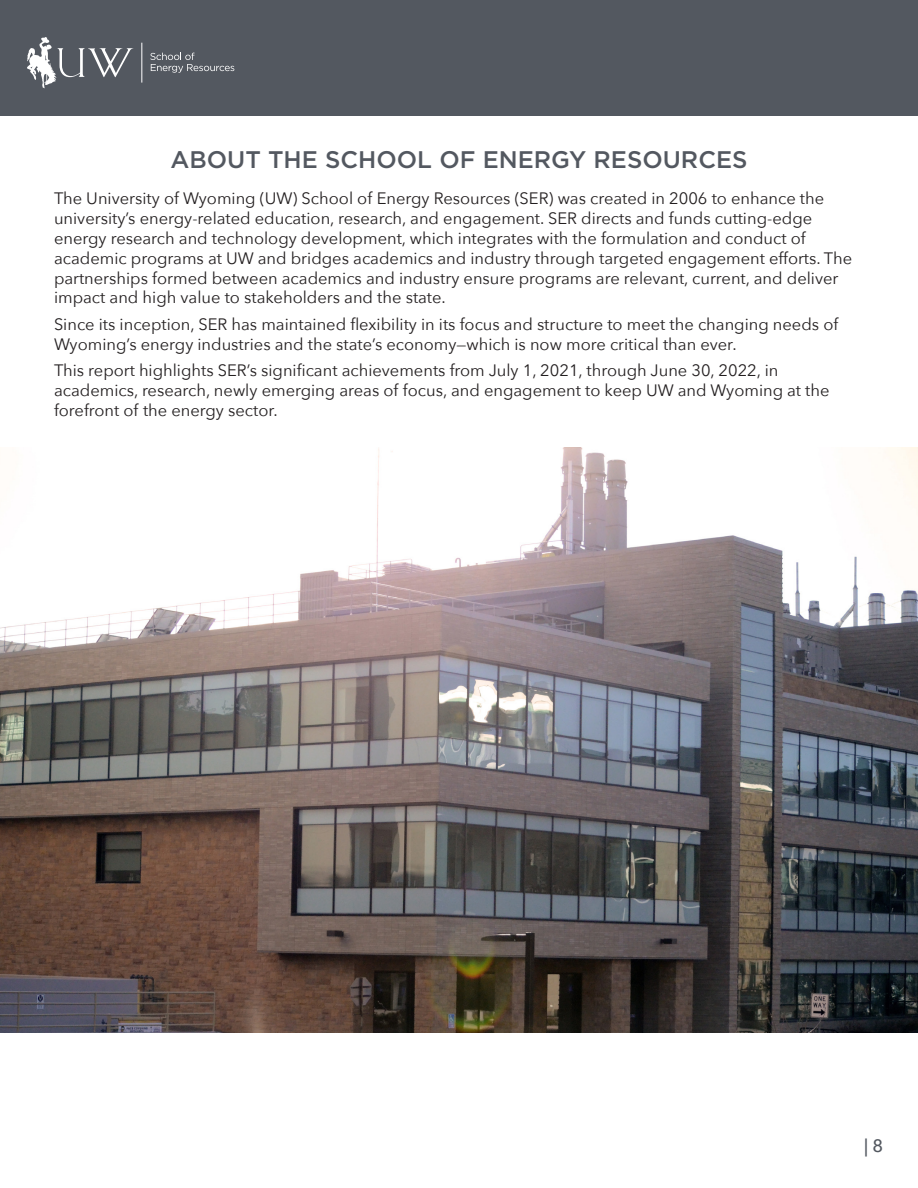
<style>
.page{position:relative;width:918px;height:1188px;background:#fff}
.page>*{position:absolute;margin:0;border:0;box-sizing:border-box;transform-origin:0 0}
.t1{font:500 24px "Gotham";color:#535860}
.t2{font:500 18px "Avenir Next";color:#535860}
.t3{font:16.5px/19.8px "Avenir Next";color:#231f20}
</style>
<div class="page">
<div style="left:0;top:0;width:918px;height:116px;background:#535860"></div>
<svg style="left:27px;top:37px;width:106px;height:51px"></svg>
<hr style="left:142px;top:43px;width:1px;height:40px;background:#fff">
<svg style="left:150px;top:53px;width:84px;height:20px"></svg>
<img style="left:0;top:447px;width:918px;height:585px">
<p class="t1" style="left:170px;top:144px;width:579px">ABOUT THE SCHOOL OF ENERGY RESOURCES</p>
<p class="t3" style="left:54px;top:188px;width:800px">The University of Wyoming (UW) School of Energy Resources (SER) was created in 2006 to enhance the university’s energy-related education, research, and engagement. SER directs and funds cutting-edge energy research and technology development, which integrates with the formulation and conduct of academic programs at UW and bridges academics and industry through targeted engagement efforts. The partnerships formed between academics and industry ensure programs are relevant, current, and deliver impact and high value to stakeholders and the state.</p>
<p class="t3" style="left:54px;top:314px;width:786px">Since its inception, SER has maintained flexibility in its focus and structure to meet the changing needs of<br>Wyoming’s energy industries and the state’s economy—which is now more critical than ever.</p>
<p class="t3" style="left:54px;top:360px;width:777px">This report highlights SER’s significant achievements from July 1, 2021, through June 30, 2022, in academics, research, newly emerging areas of focus, and engagement to keep UW and Wyoming at the forefront of the energy sector.</p>
<p class="t2" style="left:864px;top:1130px;width:21px">| 8</p>
</div>
